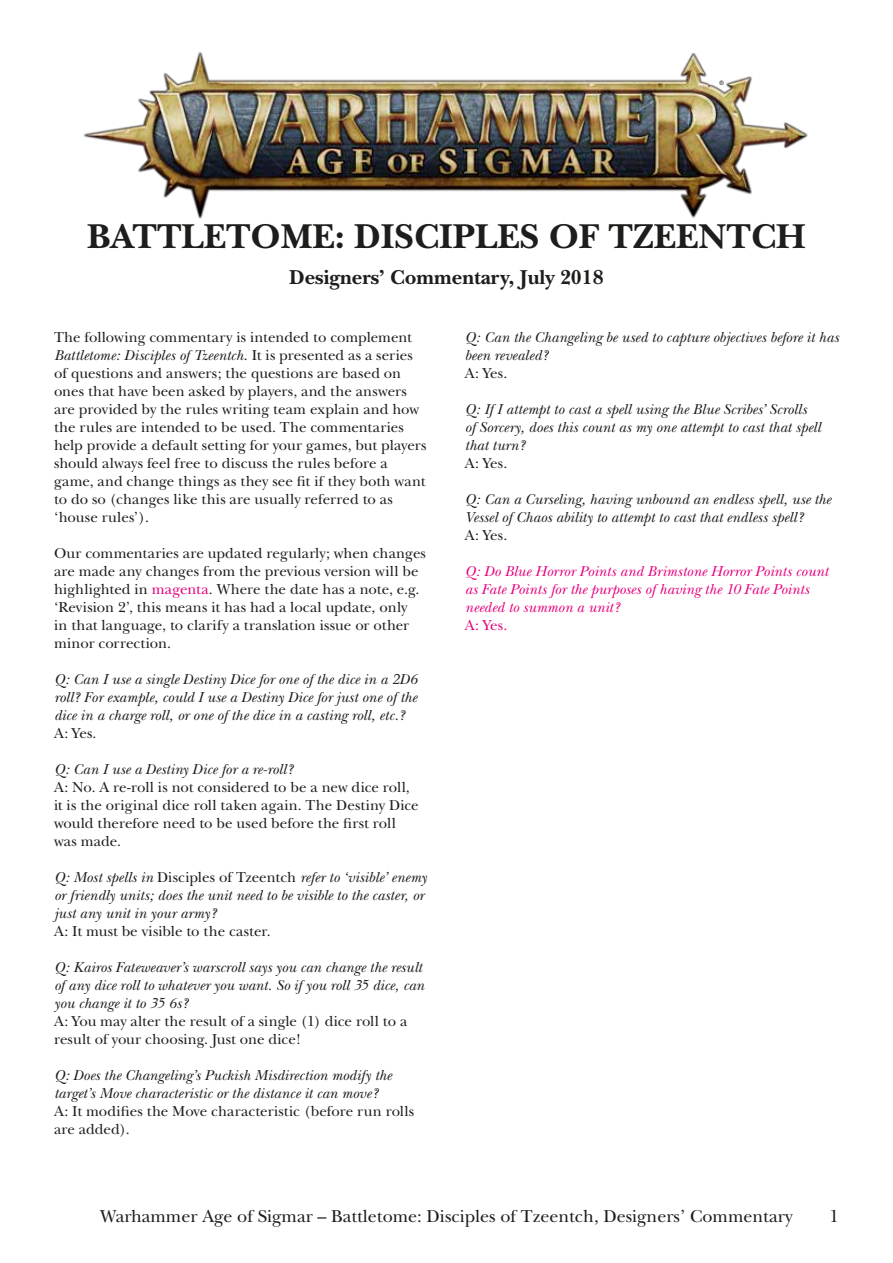
<style>
.page{position:relative;width:893px;height:1263px;background:#fff}
.page>*{position:absolute;margin:0;border:0;box-sizing:border-box;transform-origin:0 0}
.t1{font:700 36px "New Baskerville";color:#1d1d1b}
.t2{font:700 21px "New Baskerville";color:#1d1d1b}
.t3{font:18px "New Baskerville";color:#1d1d1b}
.t4{font:15px/18px "New Baskerville";letter-spacing:.005em;color:#1d1d1b}
.t5{font:italic 15px/18px "New Baskerville";letter-spacing:.005em;color:#1d1d1b}
.t6{font:italic 15px/18px "New Baskerville";letter-spacing:.005em;color:#e6007d}
.t7{font:15px "New Baskerville";color:#e6007d}
.t8{font:6px "Arial";color:#1d1d1b}
.s1{font-style:italic}
.s2{color:#e6007d}
.s3{font-style:normal}
</style>
<div class="page">
<img style="left:83px;top:51px;width:725px;height:168px">
<p class="t8" style="left:719px;top:79px;width:6px">®</p>
<h1 class="t1" style="left:87px;top:215px;width:720px">BATTLETOME: DISCIPLES OF TZEENTCH</h1>
<h2 class="t2" style="left:289px;top:265px;width:316px">Designers’ Commentary, July 2018</h2>
<p class="t4" style="left:54px;top:328px;width:374px">The following commentary is intended to complement <span class="s1">Battletome: Disciples of Tzeentch</span>. It is presented as a series of questions and answers; the questions are based on ones that have been asked by players, and the answers are provided by the rules writing team explain and how the rules are intended to be used. The commentaries help provide a default setting for your games, but players should always feel free to discuss the rules before a game, and change things as they see fit if they both want to do so (changes like this are usually referred to as ‘house rules’).</p>
<p class="t4" style="left:54px;top:544px;width:374px">Our commentaries are updated regularly; when changes are made any changes from the previous version will be highlighted in <span class="s2">magenta</span>. Where the date has a note, e.g. ‘Revision 2’, this means it has had a local update, only<br>in that language, to clarify a translation issue or other minor correction.</p>
<p class="t5" style="left:54px;top:670px;width:365px;text-align:justify">Q: Can I use a single Destiny Dice for one of the dice in a 2D6 roll? For example, could I use a Destiny Dice for just one of the dice in a charge roll, or one of the dice in a casting roll, etc.?</p>
<p class="t4" style="left:54px;top:724px;width:44px">A: Yes.</p>
<p class="t5" style="left:54px;top:760px;width:240px">Q: Can I use a Destiny Dice for a re-roll?</p>
<p class="t4" style="left:54px;top:778px;width:366px">A: No. A re-roll is not considered to be a new dice roll, it is the original dice roll taken again. The Destiny Dice would therefore need to be used before the first roll was made.</p>
<p class="t5" style="left:54px;top:868px;width:374px">Q: Most spells in <span class="s3">Disciples of Tzeentch</span> refer to ‘visible’ enemy or friendly units; does the unit need to be visible to the caster, or just any unit in your army?</p>
<p class="t4" style="left:54px;top:922px;width:218px">A: It must be visible to the caster.</p>
<p class="t5" style="left:54px;top:958px;width:372px">Q: Kairos Fateweaver’s warscroll says you can change the result of any dice roll to whatever you want. So if you roll 35 dice, can you change it to 35 6s?</p>
<p class="t4" style="left:54px;top:1012px;width:355px">A: You may alter the result of a single (1) dice roll to a result of your choosing. Just one dice!</p>
<p class="t5" style="left:54px;top:1066px;width:339px">Q: Does the Changeling’s Puckish Misdirection modify the target’s Move characteristic or the distance it can move?</p>
<p class="t4" style="left:54px;top:1102px;width:362px">A: It modifies the Move characteristic (before run rolls are added).</p>
<p class="t5" style="left:465px;top:328px;width:375px">Q: Can the Changeling be used to capture objectives before it has been revealed?</p>
<p class="t4" style="left:465px;top:364px;width:44px">A: Yes.</p>
<p class="t5" style="left:465px;top:400px;width:357px">Q: If I attempt to cast a spell using the Blue Scribes’ Scrolls of Sorcery, does this count as my one attempt to cast that spell that turn?</p>
<p class="t4" style="left:465px;top:454px;width:44px">A: Yes.</p>
<p class="t5" style="left:465px;top:490px;width:368px">Q: Can a Curseling, having unbound an endless spell, use the<br>Vessel of Chaos ability to attempt to cast that endless spell?</p>
<p class="t4" style="left:465px;top:526px;width:44px">A: Yes.</p>
<p class="t6" style="left:465px;top:562px;width:365px">Q: Do Blue Horror Points and Brimstone Horror Points count as Fate Points for the purposes of having the 10 Fate Points needed to summon a unit?</p>
<p class="t7" style="left:465px;top:616px;width:44px">A: Yes.</p>
<p class="t3" style="left:100px;top:1205px;width:694px">Warhammer Age of Sigmar – Battletome: Disciples of Tzeentch, Designers’ Commentary</p>
<p class="t3" style="left:830px;top:1205px;width:11px">1</p>
</div>
